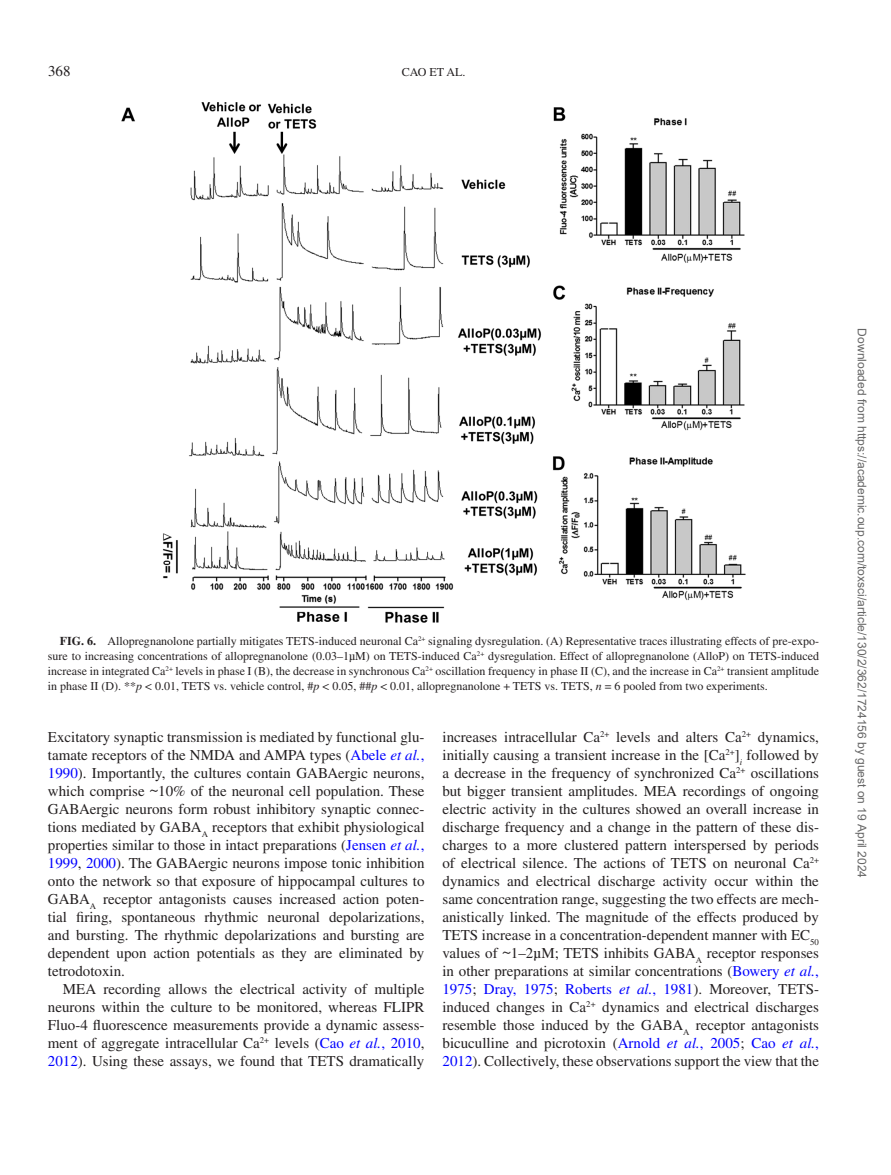
<style>
.page{position:relative;width:891px;height:1175px;background:#fff}
.page>*{position:absolute;margin:0;border:0;box-sizing:border-box;transform-origin:0 0}
.t1{font:15px/18px "Times LT Std";color:#231f20;text-align:justify}
.t2{font:15px "Times";color:#231f20}
.t3{font:12px/15px "Times LT Std";color:#231f20;text-align:justify}
.t4{font:12px "Arial";color:#666}
.s1{font-family:"Times";font-weight:700}
.s2{font-family:"Gandhari Unicode"}
.s3{font-style:italic}
.s4{color:#00f}
.s5{font-style:italic;color:#00f}
</style>
<div class="page">
<img style="left:122px;top:103px;width:623px;height:519px">
<p class="t2" style="left:48px;top:62px;width:24px">368</p>
<p class="t3" style="left:402px;top:64px;width:65px">CAO ET AL.</p>
<p class="t3" style="left:48px;top:633px;width:773px;text-indent:12px"><span class="s1">FIG. 6.</span> Allopregnanolone partially mitigates TETS-induced neuronal Ca<sup>2+</sup> signaling dysregulation. (A) Representative traces illustrating effects of pre-expo&shy;sure to increasing concentrations of allopregnanolone (0.03–1<span class="s2">µ</span>M) on TETS-induced Ca<sup>2+</sup> dysregulation. Effect of allopregnanolone (AlloP) on TETS-induced increase in integrated Ca<sup>2+</sup> levels in phase I (B), the decrease in synchronous Ca<sup>2+</sup> oscillation frequency in phase II (C), and the increase in Ca<sup>2+</sup> transient amplitude in phase II (D). **<span class="s3">p</span> &lt; 0.01, TETS vs. vehicle control, #<span class="s3">p</span> &lt; 0.05, ##<span class="s3">p</span> &lt; 0.01, allopregnanolone + TETS vs. TETS, <span class="s3">n</span> = 6 pooled from two experiments.</p>
<p class="t1" style="left:48px;top:728px;width:378px">Excitatory synaptic transmission is mediated by functional glu&shy;tamate receptors of the NMDA and AMPA types (<span class="s4">Abele</span> <span class="s5">et al.</span><span class="s4">, 1990</span>). Importantly, the cultures contain GABAergic neurons, which comprise <span class="s2">~</span>10% of the neuronal cell population. These GABAergic neurons form robust inhibitory synaptic connec&shy;tions mediated by GABA<sub>A</sub> receptors that exhibit physiological properties similar to those in intact preparations (<span class="s4">Jensen</span> <span class="s5">et al.</span><span class="s4">, 1999</span>, <span class="s4">2000</span>). The GABAergic neurons impose tonic inhibition onto the network so that exposure of hippocampal cultures to GABA<sub>A</sub> receptor antagonists causes increased action poten&shy;tial firing, spontaneous rhythmic neuronal depolarizations, and bursting. The rhythmic depolarizations and bursting are dependent upon action potentials as they are eliminated by tetrodotoxin.</p>
<p class="t1" style="left:48px;top:980px;width:378px;text-indent:15px">MEA recording allows the electrical activity of multiple neurons within the culture to be monitored, whereas FLIPR Fluo-4 fluorescence measurements provide a dynamic assess&shy;ment of aggregate intracellular Ca<sup>2+</sup> levels (<span class="s4">Cao</span> <span class="s5">et al.</span><span class="s4">, 2010</span>, <span class="s4">2012</span>). Using these assays, we found that TETS dramatically</p>
<p class="t1" style="left:442px;top:728px;width:378px">increases intracellular Ca<sup>2+</sup> levels and alters Ca<sup>2+</sup> dynamics, initially causing a transient increase in the [Ca<sup>2+</sup>]<sub>i</sub> followed by a decrease in the frequency of synchronized Ca<sup>2+</sup> oscillations but bigger transient amplitudes. MEA recordings of ongoing electric activity in the cultures showed an overall increase in discharge frequency and a change in the pattern of these dis&shy;charges to a more clustered pattern interspersed by periods of electrical silence. The actions of TETS on neuronal Ca<sup>2+ </sup>dynamics and electrical discharge activity occur within the same concentration range, suggesting the two effects are mech&shy;anistically linked. The magnitude of the effects produced by TETS increase in a concentration-dependent manner with EC<sub>50 </sub>values of <span class="s2">~</span>1–2<span class="s2">µ</span>M; TETS inhibits GABA<sub>A</sub> receptor responses in other preparations at similar concentrations (<span class="s4">Bowery</span> <span class="s5">et al.</span><span class="s4">, 1975</span>; <span class="s4">Dray, 1975</span>; <span class="s4">Roberts</span> <span class="s5">et al.</span><span class="s4">, 1981</span>). Moreover, TETS&shy;induced changes in Ca<sup>2+</sup> dynamics and electrical discharges resemble those induced by the GABA<sub>A</sub> receptor antagonists bicuculline and picrotoxin (<span class="s4">Arnold</span> <span class="s5">et al.</span><span class="s4">, 2005</span>; <span class="s4">Cao</span> <span class="s5">et al.</span><span class="s4">, 2012</span>). Collectively, these observations support the view that the</p>
<p class="t4" style="left:866px;top:328px;width:551px;rotate:90deg">Downloaded from https://academic.oup.com/toxsci/article/130/2/362/1724156 by guest on 19 April 2024</p>
</div>
